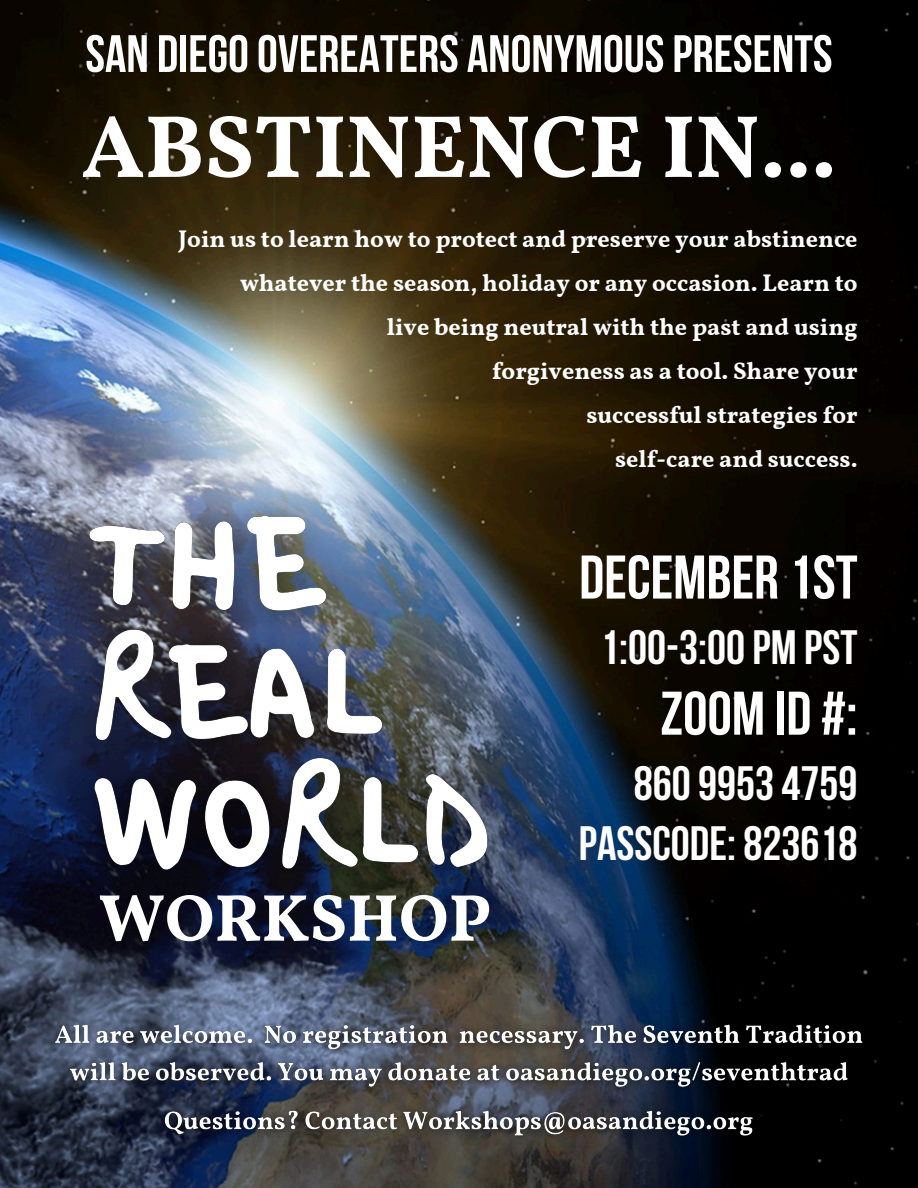
<style>
.page{position:relative;width:918px;height:1188px;background:#fff}
.page>*{position:absolute;margin:0;border:0;box-sizing:border-box;transform-origin:0 0}
.t1{font:700 88.8px "Vollkorn";color:#fff}
.t2{font:700 66.6px "Vollkorn";color:#fff}
.t3{font:700 61.5px "Bebas Neue";color:#fff}
.t4{font:700 52.5px "Bebas Neue";color:#fff}
.t5{font:700 48px/59.7px "Bebas Neue";color:#fff;text-align:right}
.t6{font:700 24px/43.8px "Vollkorn";color:#fff;text-align:right}
</style>
<div class="page">
<img style="left:0;top:0;width:918px;height:1188px">
<img style="left:35px;top:465px;width:507px;height:465px">
<img style="left:44px;top:1013px;width:832px;height:87px">
<img style="left:153px;top:1099px;width:612px;height:50px">
<p class="t4" style="left:85px;top:33px;width:749px">SAN DIEGOOVEREATERS ANONYMOUSPRESENTS</p>
<h2 class="t1" style="left:81px;top:92px;width:757px">ABSTINENCE IN...</h2>
<p class="t6" style="left:179px;top:219px;width:681px">Join us to learn how to protect and preserve your abstinence whatever the season, holiday or any occasion. Learn to</p>
<p class="t6" style="left:387px;top:307px;width:472px">live being neutral with the past and using</p>
<p class="t6" style="left:492px;top:351px;width:367px">forgiveness as a tool. Share your</p>
<p class="t6" style="left:586px;top:395px;width:273px">successful strategies for</p>
<h3 class="t6" style="left:615px;top:439px;width:244px">self-care and success.</h3>
<h4 class="t2" style="left:99px;top:877px;width:394px">WORKSHOP</h4>
<h4 class="t3" style="left:579px;top:552px;width:280px">DECEMBER 1ST</h4>
<h4 class="t5" style="left:600px;top:622px;width:259px">1:00-3:00PM PST</h4>
<h4 class="t3" style="left:660px;top:689px;width:199px">ZOOM ID #:</h4>
<h4 class="t5" style="left:579px;top:758px;width:280px">86099534759<br>PASSCODE: 823618</h4>
</div>
